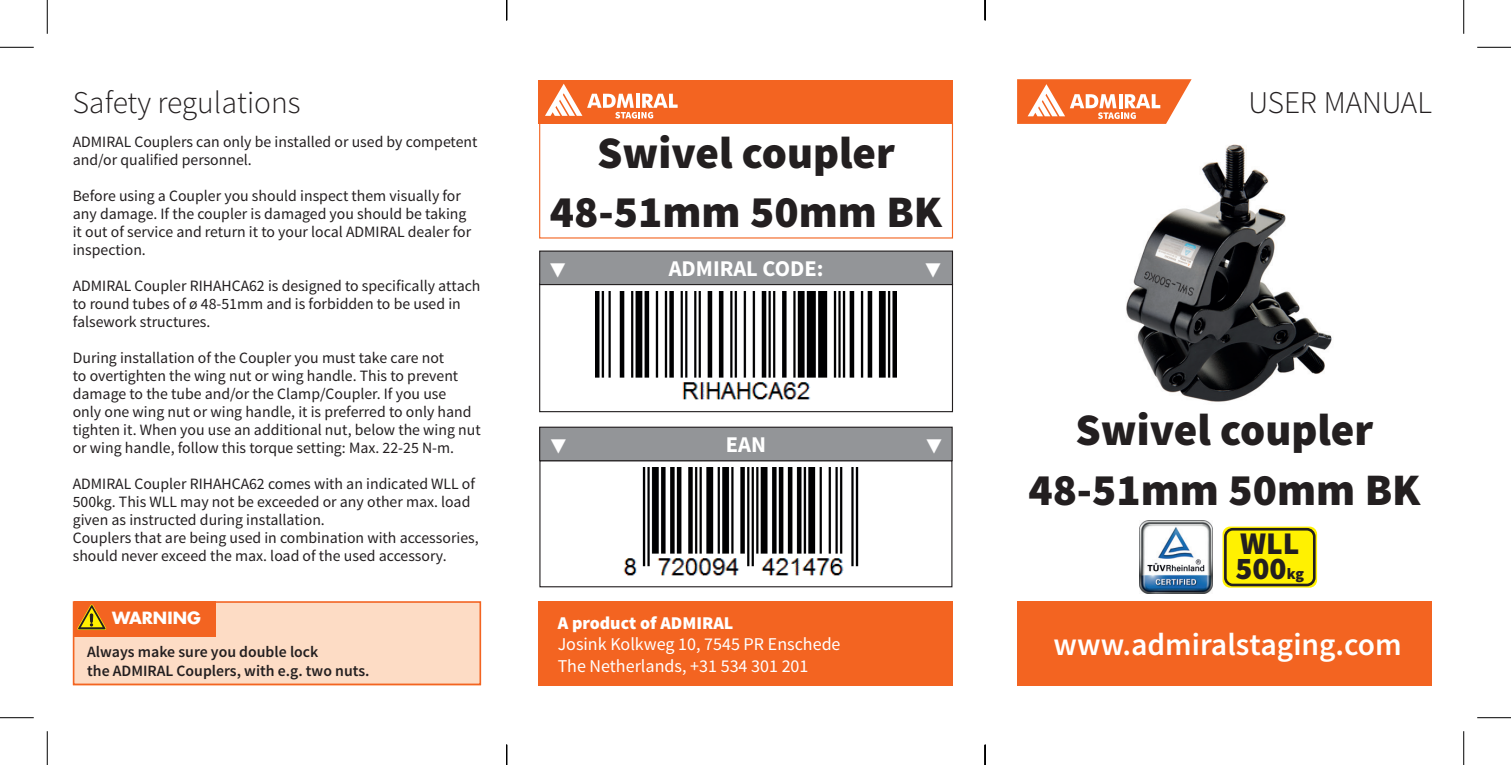
<style>
.page{position:relative;width:1511px;height:765px;background:#fff}
.page>*{position:absolute;margin:0;border:0;box-sizing:border-box;transform-origin:0 0}
.t1{font:900 45px/59.4px "Source Sans Pro";color:#231f20;text-align:center}
.t2{font:300 31.5px "Source Sans Pro";color:#231f20}
.t3{font:600 31.5px "Source Sans Pro";color:#fff}
.t4{font:900 31.5px/25px "Source Sans Pro";color:#231f20}
.t5{font:700 27px "Source Sans Pro";color:#fff}
.t6{font:700 22.5px "Source Sans Pro";color:#fff}
.t7{font:18px/21.6px "Source Sans Pro";color:#fff}
.t8{font:900 18px "Source Sans Pro";color:#fff}
.t9{font:700 16.43px "Futura";color:#fff}
.t10{font:15.75px/18px "Source Sans Pro";color:#231f20}
.t11{font:600 15.75px/18.9px "Source Sans Pro";color:#231f20}
.s1{font-size:15.75px}
</style>
<div class="page">
<img style="left:623px;top:467px;width:236px;height:109px">
<div style="left:539px;top:460px;width:413px;height:127px;border:1px solid #231f20"></div>
<img style="left:1139px;top:520px;width:73px;height:73px">
<div style="left:1222px;top:526px;width:95px;height:61px;background:#fff101;border-radius:7px"></div>
<div style="left:1224px;top:527px;width:91px;height:59px;border:3px solid #231f20;border-radius:7px"></div>
<img style="left:595px;top:291px;width:301px;height:109px">
<div style="left:539px;top:283px;width:414px;height:129px;border:1px solid #231f20"></div>
<div style="left:539px;top:251px;width:413px;height:33px;background:#939598"></div>
<div style="left:539px;top:250px;width:414px;height:35px;border:1px solid #231f20"></div>
<div style="left:74px;top:602px;width:407px;height:82px;background:#fddcc5"></div>
<div style="left:73px;top:601px;width:408px;height:83px;border:2px solid #f36421"></div>
<div style="left:74px;top:601px;width:141px;height:35px;background:#f36421"></div>
<svg style="left:77px;top:604px;width:29px;height:25px"></svg>
<div style="left:539px;top:427px;width:413px;height:33px;background:#939598"></div>
<div style="left:539px;top:426px;width:413px;height:35px;border:1px solid #231f20"></div>
<div style="left:539px;top:123px;width:414px;height:115px;border:1px solid #f36421"></div>
<div style="left:1017px;top:601px;width:414px;height:84px;background:#f36421"></div>
<div style="left:538px;top:601px;width:415px;height:84px;background:#f36421"></div>
<img style="left:1126px;top:144px;width:206px;height:258px">
<div style="left:539px;top:80px;width:414px;height:43px;background:#f36421"></div>
<svg style="left:545px;top:84px;width:132px;height:34px"></svg>
<svg style="left:1017px;top:79px;width:174px;height:45px"></svg>
<hr style="left:0;top:47px;width:34px;height:1px;background:#000">
<hr style="left:1477px;top:47px;width:33px;height:1px;background:#000">
<hr style="left:0;top:717px;width:34px;height:1px;background:#000">
<hr style="left:1477px;top:717px;width:33px;height:1px;background:#000">
<hr style="left:47px;top:0;width:1px;height:34px;background:#000">
<hr style="left:47px;top:730px;width:1px;height:34px;background:#000">
<hr style="left:1463px;top:0;width:1px;height:34px;background:#000">
<hr style="left:1463px;top:730px;width:1px;height:34px;background:#000">
<svg style="left:506px;top:0;width:1px;height:20px"></svg>
<svg style="left:506px;top:744px;width:1px;height:20px"></svg>
<svg style="left:984px;top:0;width:1px;height:20px"></svg>
<svg style="left:984px;top:744px;width:1px;height:20px"></svg>
<h2 class="t2" style="left:73px;top:84px;width:229px">Safety regulations</h2>
<h2 class="t2" style="left:1248px;top:84px;width:185px">USER MANUAL</h2>
<p class="t10" style="left:73px;top:132px;width:406px">ADMIRAL Couplers can only be installed or used by competent and/or qualified personnel.</p>
<p class="t10" style="left:73px;top:186px;width:400px">Before using a Coupler you should inspect them visually for any damage. If the coupler is damaged you should be taking it out of service and return it to your local ADMIRAL dealer for inspection.</p>
<p class="t10" style="left:73px;top:277px;width:409px">ADMIRAL Coupler RIHAHCA62 is designed to specifically attach to round tubes of ø 48-51mm and is forbidden to be used in falsework structures.</p>
<p class="t10" style="left:73px;top:349px;width:409px">During installation of the Coupler you must take care not<br>to overtighten the wing nut or wing handle. This to prevent damage to the tube and/or the Clamp/Coupler. If you use<br>only one wing nut or wing handle, it is preferred to only hand tighten it. When you use an additional nut, below the wing nut or wing handle, follow this torque setting: Max. 22-25 N-m.</p>
<p class="t10" style="left:73px;top:475px;width:407px">ADMIRAL Coupler RIHAHCA62 comes with an indicated WLL of 500kg. This WLL may not be exceeded or any other max. load given as instructed during installation.<br>Couplers that are being used in combination with accessories, should never exceed the max. load of the used accessory.</p>
<h1 class="t1" style="left:550px;top:125px;width:394px">Swivel coupler<br>48-51mm 50mm BK</h1>
<h3 class="t6" style="left:668px;top:254px;width:156px">ADMIRAL CODE:</h3>
<h3 class="t5" style="left:550px;top:251px;width:17px">▼</h3>
<h3 class="t5" style="left:925px;top:251px;width:17px">▼</h3>
<h3 class="t5" style="left:550px;top:427px;width:17px">▼</h3>
<h3 class="t6" style="left:726px;top:430px;width:42px">EAN</h3>
<h3 class="t5" style="left:926px;top:427px;width:17px">▼</h3>
<h1 class="t1" style="left:1028px;top:402px;width:394px">Swivel coupler<br>48-51mm 50mm BK</h1>
<h2 class="t4" style="left:1235px;top:532px;width:70px">WLL<br>500<span class="s1">kg</span></h2>
<p class="t9" style="left:112px;top:606px;width:90px">WARNING</p>
<p class="t11" style="left:87px;top:642px;width:284px">Always make sure you double lock<br>the ADMIRAL Couplers, with e.g. two nuts.</p>
<p class="t8" style="left:557px;top:610px;width:177px">A product of ADMIRAL</p>
<p class="t7" style="left:557px;top:633px;width:284px">Josink Kolkweg 10, 7545 PR Enschede<br>The Netherlands, +31 534 301 201</p>
<h2 class="t3" style="left:1053px;top:624px;width:350px">www.admiralstaging.com</h2>
</div>
